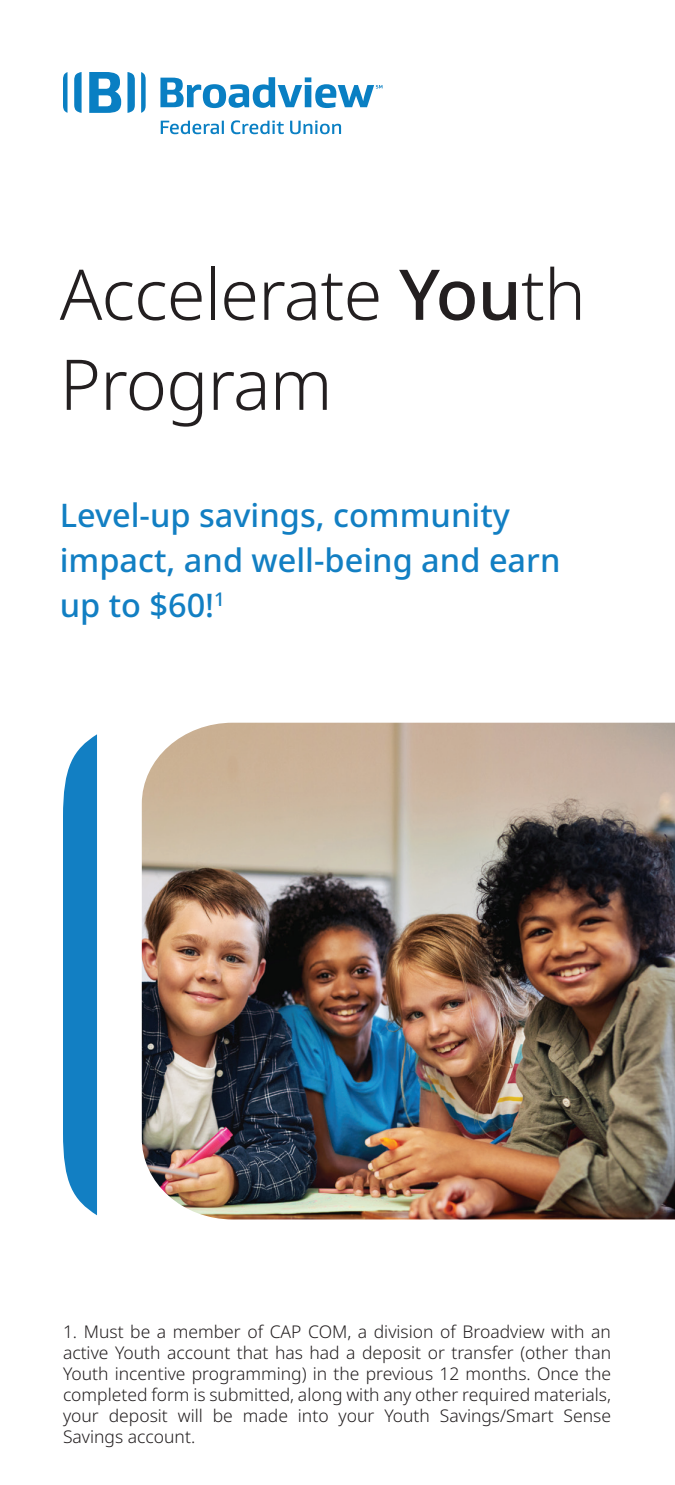
<style>
.page{position:relative;width:675px;height:1485px;background:#fff}
.page>*{position:absolute;margin:0;border:0;box-sizing:border-box;transform-origin:0 0}
.t1{font:300 70px/90px "Noto Sans";letter-spacing:-.01em;color:#231f20}
.t2{font:500 32.5px/45px "Noto Sans";color:#127fc3}
.t3{font:300 17.5px/21px "Noto Sans";color:#231f20;text-align:justify}
.s1{font-weight:500}
</style>
<div class="page">
<img style="left:142px;top:723px;width:533px;height:497px">
<svg style="left:63px;top:734px;width:34px;height:481px;background:#2589c7"></svg>
<svg style="left:63px;top:72px;width:319px;height:62px"></svg>
<h1 class="t1" style="left:60px;top:251px;width:528px">Accelerate <span class="s1">You</span>th<br>Program</h1>
<h2 class="t2" style="left:60px;top:493px;width:502px">Level-up savings, community impact, and well-being and earn up to $60!<sup>1</sup></h2>
<p class="t3" style="left:63px;top:1322px;width:550px">1. Must be a member of CAP COM, a division of Broadview with an active Youth account that has had a deposit or transfer (other than Youth incentive programming) in the previous 12 months. Once the completed form is submitted, along with any other required materials, your deposit will be made into your Youth Savings/Smart Sense Savings account.</p>
</div>
